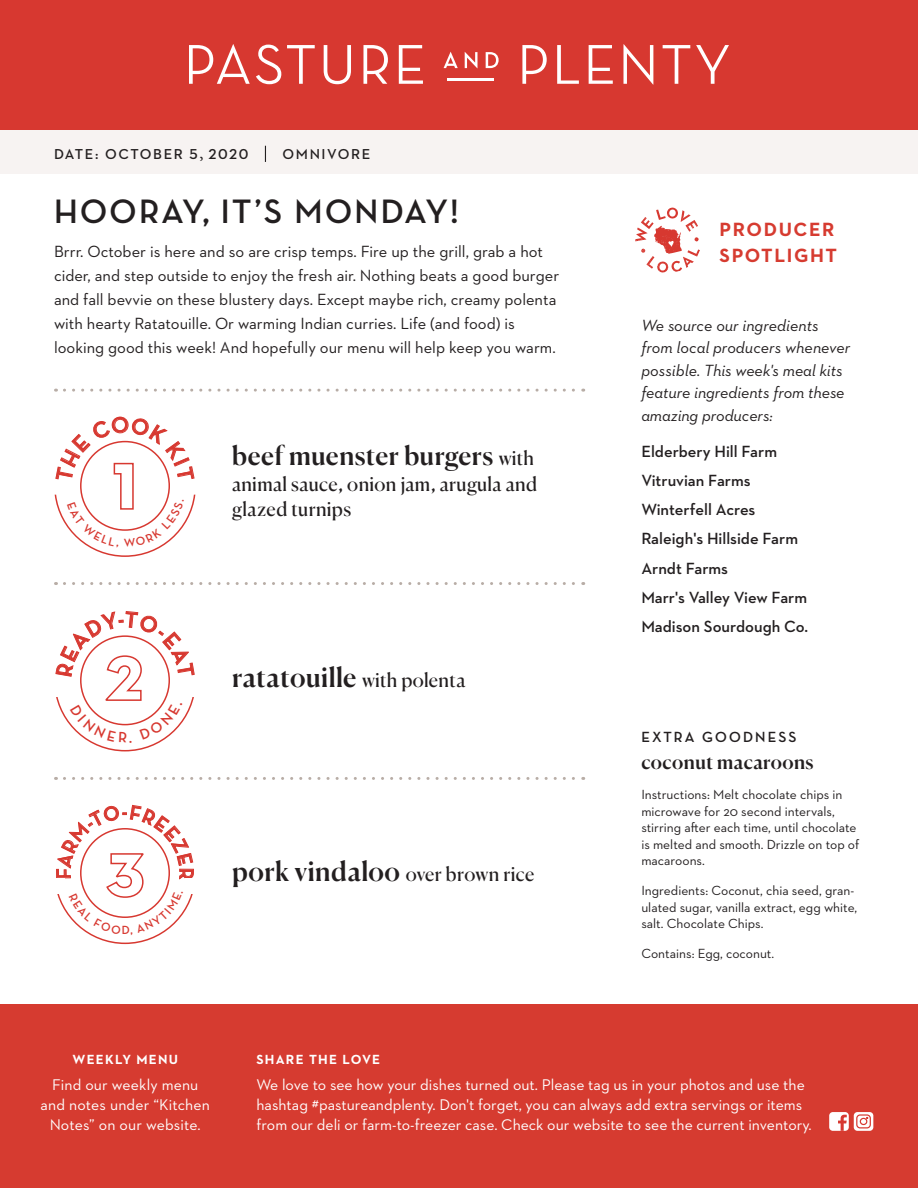
<style>
.page{position:relative;width:918px;height:1188px;background:#fff}
.page>*{position:absolute;margin:0;border:0;box-sizing:border-box;transform-origin:0 0}
.t1{font:700 34.5px "Neutraface Display";letter-spacing:.07em;color:#231f20}
.t2{font:500 27px "Canela";letter-spacing:.015em;color:#231f20}
.t3{font:500 26.25px "Canela";letter-spacing:.02em;color:#231f20}
.t4{font:700 20.25px "Neutraface Display";color:#d73830}
.t5{font:19.5px/25.5px "Canela";letter-spacing:.015em;color:#231f20}
.t6{font:700 19.5px/25.5px "Neutraface 2 Text";letter-spacing:.08em;color:#d63b30}
.t7{font:500 19.5px "Canela";letter-spacing:.015em;color:#231f20}
.t8{font:16.5px/24px "Neutraface 2 Text";color:#231f20}
.t9{font:italic 16.5px/22.5px "Neutraface 2 Text";color:#231f20}
.t10{font:600 16.5px "Neutraface 2 Text";color:#231f20}
.t11{font:15.75px/20px "Neutraface 2 Text";color:#fff}
.t12{font:700 15px "Neutraface Display";letter-spacing:.145em;color:#231f20}
.t13{font:600 14.7px "Neutraface 2 Text";letter-spacing:.11em;color:#231f20}
.t14{font:13.5px/16.5px "Neutraface 2 Text";color:#231f20}
.t15{font:700 13.5px "Neutraface 2 Text";letter-spacing:.09em;color:#fff}
.s1{font-family:"Minion Pro";font-weight:400;font-size:18px}
.s2{font-weight:400;font-size:19.5px}
.s3{font-weight:500;font-size:27px}
</style>
<div class="page">
<div style="left:0;top:129px;width:918px;height:45px;background:#f7f3f2"></div>
<div style="left:0;top:1004px;width:918px;height:184px;background:#d63b30"></div>
<div style="left:0;top:0;width:918px;height:130px;background:#d73830"></div>
<hr style="left:447px;top:78px;width:46px;height:2px;background:#fff">
<svg style="left:189px;top:44px;width:61px;height:40px"></svg>
<svg style="left:256px;top:45px;width:25px;height:39px"></svg>
<svg style="left:287px;top:45px;width:28px;height:39px"></svg>
<svg style="left:324px;top:45px;width:27px;height:39px"></svg>
<svg style="left:363px;top:45px;width:25px;height:39px"></svg>
<svg style="left:399px;top:45px;width:24px;height:39px"></svg>
<svg style="left:444px;top:52px;width:14px;height:16px"></svg>
<svg style="left:465px;top:52px;width:12px;height:16px"></svg>
<svg style="left:486px;top:52px;width:13px;height:16px"></svg>
<svg style="left:522px;top:45px;width:25px;height:39px"></svg>
<svg style="left:557px;top:45px;width:22px;height:39px"></svg>
<svg style="left:589px;top:45px;width:24px;height:39px"></svg>
<svg style="left:623px;top:44px;width:30px;height:41px"></svg>
<svg style="left:663px;top:45px;width:27px;height:39px"></svg>
<svg style="left:696px;top:45px;width:33px;height:39px"></svg>
<svg style="left:64px;top:389px;width:520px;height:3px"></svg>
<svg style="left:64px;top:582px;width:520px;height:3px"></svg>
<svg style="left:64px;top:777px;width:520px;height:3px"></svg>
<svg style="left:635px;top:207px;width:65px;height:66px"></svg>
<div style="left:829px;top:1112px;width:20px;height:19px;background:#fff;border-radius:4px"></div>
<svg style="left:838px;top:1115px;width:9px;height:16px"></svg>
<svg style="left:854px;top:1112px;width:19px;height:19px"></svg>
<svg style="left:857px;top:1115px;width:13px;height:13px"></svg>
<div style="left:856px;top:1114px;width:15px;height:14px;border:1px solid #d73830;border-radius:3px"></div>
<div style="left:860px;top:1118px;width:7px;height:7px;background:#fff;border-radius:50%"></div>
<div style="left:860px;top:1118px;width:7px;height:7px;border:1px solid #d73830;border-radius:50%"></div>
<svg style="left:265px;top:146px;width:1px;height:16px"></svg>
<svg style="left:55px;top:416px;width:140px;height:141px"></svg>
<svg style="left:55px;top:611px;width:140px;height:140px"></svg>
<svg style="left:56px;top:805px;width:138px;height:139px"></svg>
<p class="t13" style="left:54px;top:145px;width:196px">DATE: OCTOBER 5<span class="s1">,</span> 2020</p>
<p class="t13" style="left:283px;top:145px;width:89px">OMNIVORE</p>
<p class="t1" style="left:54px;top:192px;width:406px">HOORAY, IT’S MONDAY!</p>
<p class="t8" style="left:54px;top:240px;width:507px">Brrr. October is here and so are crisp temps. Fire up the grill, grab a hot cider, and step outside to enjoy the fresh air. Nothing beats a good burger and fall bevvie on these blustery days. Except maybe rich, creamy polenta with hearty Ratatouille. Or warming Indian curries. Life (and food) is looking good this week! And hopefully our menu will help keep you warm.</p>
<p class="t3" style="left:232px;top:435px;width:303px">beef muenster burgers <span class="s2">with</span></p>
<p class="t5" style="left:232px;top:469px;width:307px">animal sauce, onion jam, arugula and glazed turnips</p>
<p class="t4" style="left:122px;top:801px;width:7px">-</p>
<p class="t2" style="left:232px;top:656px;width:235px">ratatouille <span class="s2">with polenta</span></p>
<p class="t4" style="left:198px;top:868px;width:40px;rotate:90deg">RRR</p>
<p class="t5" style="left:232px;top:860px;width:304px"><span class="s3">pork vindaloo</span> over brown rice</p>
<p class="t6" style="left:720px;top:216px;width:119px">PRODUCER<br>SPOTLIGHT</p>
<p class="t9" style="left:641px;top:314px;width:211px">We source our ingredients from local producers whenever possible. This week's meal kits feature ingredients from these amazing producers:</p>
<p class="t10" style="left:641px;top:441px;width:137px">Elderbery Hill Farm</p>
<p class="t10" style="left:641px;top:470px;width:111px">Vitruvian Farms</p>
<p class="t10" style="left:641px;top:499px;width:116px">Winterfell Acres</p>
<p class="t10" style="left:641px;top:528px;width:158px">Raleigh's Hillside Farm</p>
<p class="t10" style="left:641px;top:558px;width:88px">Arndt Farms</p>
<p class="t10" style="left:641px;top:587px;width:167px">Marr's Valley View Farm</p>
<p class="t10" style="left:641px;top:616px;width:168px">Madison Sourdough Co.</p>
<p class="t12" style="left:641px;top:729px;width:157px">EXTRA GOODNESS</p>
<p class="t7" style="left:641px;top:747px;width:174px">coconut macaroons</p>
<p class="t14" style="left:641px;top:786px;width:220px">Instructions: Melt chocolate chips in microwave for 20 second intervals, stirring after each time, until chocolate is melted and smooth. Drizzle on top of macaroons.</p>
<p class="t14" style="left:641px;top:882px;width:217px">Ingredients: Coconut, chia seed, gran&shy;ulated sugar, vanilla extract, egg white, salt. Chocolate Chips.</p>
<p class="t14" style="left:641px;top:945px;width:134px">Contains: Egg, coconut.</p>
<p class="t15" style="left:73px;top:1050px;width:107px">WEEKLY MENU</p>
<p class="t11" style="left:41px;top:1075px;width:171px;text-align:center">Find our weekly menu and notes under “Kitchen<br>Notes” on our website.</p>
<p class="t15" style="left:256px;top:1050px;width:125px">SHARE THE LOVE</p>
<p class="t11" style="left:256px;top:1075px;width:557px">We love to see how your dishes turned out. Please tag us in your photos and use the hashtag #pastureandplenty. Don't forget, you can always add extra servings or items from our deli or farm-to-freezer case. Check our website to see the current inventory.</p>
</div>
